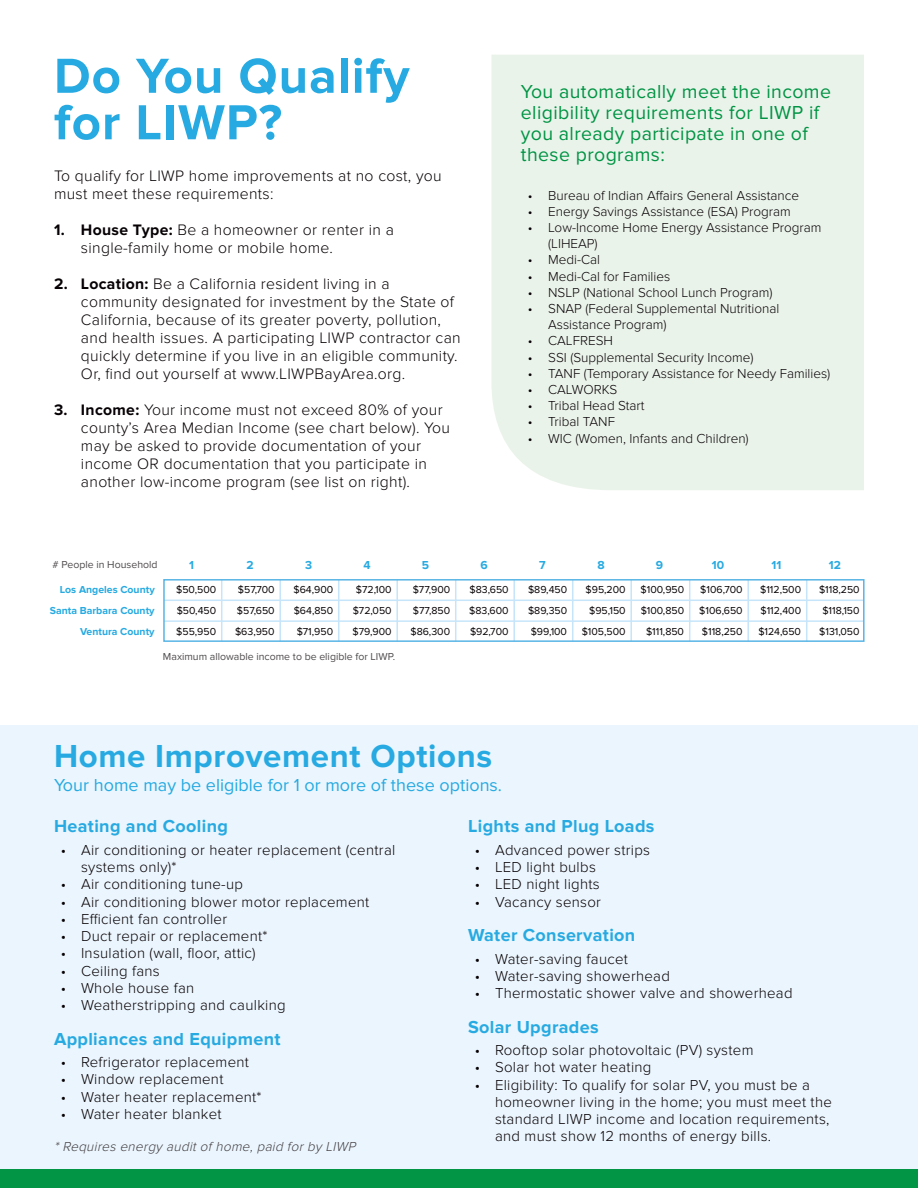
<style>
.page{position:relative;width:918px;height:1188px;background:#fff}
.page>*{position:absolute;margin:0;border:0;box-sizing:border-box;transform-origin:0 0}
.t1{font:700 51px/46.5px "Proxima Nova";letter-spacing:.02em;color:#27aae1}
.t2{font:700 33px "Proxima Nova";letter-spacing:.02em;color:#27aae1}
.t3{font:19.5px/21px "Proxima Nova";letter-spacing:.02em;color:#009444}
.t4{font:700 18px "Proxima Nova";letter-spacing:.02em;color:#27aae1}
.t5{font:18px "Proxima Nova";color:#27aae1}
.t6{font:300 15.75px/18px "Proxima Nova";letter-spacing:.02em;color:#060004}
.t7{font:300 15px/17.2px "Proxima Nova";letter-spacing:.02em;color:#060004}
.t8{font:300 13.5px/16.2px "Proxima Nova";color:#060004}
.t9{font:italic 300 13.5px "Proxima Nova";color:#444043}
.t10{font:700 12px "Proxima Nova";color:#27aae1}
.t11{font:10.5px "Proxima Nova";color:#060004}
.t12{font:10.5px "Proxima Nova";color:#514d4f}
.t13{font:700 10.5px "Proxima Nova";color:#27aae1}
.s1{font-weight:700}
</style>
<div class="page">
<div style="left:491px;top:55px;width:373px;height:435px;background:#eaf3ea"></div>
<div style="left:0;top:725px;width:918px;height:463px;background:#ebf5fd"></div>
<div style="left:0;top:1169px;width:918px;height:19px;background:#009444"></div>
<hr style="left:689px;top:580px;width:1px;height:61px;background:#c6e5fa">
<hr style="left:630px;top:580px;width:2px;height:61px;background:#c6e5fa">
<hr style="left:572px;top:580px;width:1px;height:61px;background:#c6e5fa">
<hr style="left:513px;top:580px;width:2px;height:61px;background:#c6e5fa">
<hr style="left:455px;top:580px;width:1px;height:61px;background:#c6e5fa">
<hr style="left:396px;top:580px;width:2px;height:61px;background:#c6e5fa">
<hr style="left:338px;top:580px;width:1px;height:61px;background:#c6e5fa">
<hr style="left:279px;top:580px;width:2px;height:61px;background:#c6e5fa">
<hr style="left:221px;top:580px;width:1px;height:61px;background:#c6e5fa">
<hr style="left:747px;top:580px;width:2px;height:61px;background:#c6e5fa">
<hr style="left:806px;top:580px;width:1px;height:61px;background:#c6e5fa">
<hr style="left:164px;top:620px;width:699px;height:2px;background:#c6e5fa">
<hr style="left:164px;top:600px;width:699px;height:1px;background:#c6e5fa">
<div style="left:163px;top:579px;width:702px;height:63px;border:2px solid #58b4e5"></div>
<h1 class="t1" style="left:54px;top:54px;width:357px">Do You Qualify for LIWP?</h1>
<p class="t6" style="left:54px;top:167px;width:389px">To qualify for LIWP home improvements at no cost, you must meet these requirements:</p>
<p class="t6" style="left:81px;top:221px;width:314px;text-indent:-27px"><span class="s1">1. House Type:</span> Be a homeowner or renter in a single-family home or mobile home.</p>
<p class="t6" style="left:81px;top:275px;width:381px;text-indent:-27px"><span class="s1">2. Location:</span> Be a California resident living in a community designated for investment by the State of California, because of its greater poverty, pollution, and health issues. A participating LIWP contractor can quickly determine if you live in an eligible community.<br>Or, find out yourself at www.LIWPBayArea.org.</p>
<p class="t6" style="left:81px;top:401px;width:371px;text-indent:-27px"><span class="s1">3. Income:</span> Your income must not exceed 80% of your county’s Area Median Income (see chart below). You may be asked to provide documentation of your income OR documentation that you participate in another low-income program (see list on right).</p>
<h3 class="t3" style="left:521px;top:81px;width:312px">You automatically meet the income eligibility requirements for LIWP if you already participate in one of these programs:</h3>
<p class="t8" style="left:528px;top:187px;width:273px">• Bureau of Indian Affairs General Assistance</p>
<p class="t8" style="left:528px;top:203px;width:264px">• Energy Savings Assistance (ESA) Program</p>
<p class="t8" style="left:548px;top:220px;width:275px;text-indent:-20px">• Low-Income Home Energy Assistance Program (LIHEAP)</p>
<p class="t8" style="left:528px;top:252px;width:74px">• Medi-Cal</p>
<p class="t8" style="left:528px;top:268px;width:144px">• Medi-Cal for Families</p>
<p class="t8" style="left:528px;top:284px;width:246px">• NSLP (National School Lunch Program)</p>
<p class="t8" style="left:548px;top:301px;width:233px;text-indent:-20px">• SNAP (Federal Supplemental Nutritional<br>Assistance Program)</p>
<p class="t8" style="left:528px;top:333px;width:87px">• CALFRESH</p>
<p class="t8" style="left:528px;top:349px;width:227px">• SSI (Supplemental Security Income)</p>
<p class="t8" style="left:528px;top:365px;width:304px">• TANF (Temporary Assistance for Needy Families)</p>
<p class="t8" style="left:528px;top:382px;width:91px">• CALWORKS</p>
<p class="t8" style="left:528px;top:398px;width:118px">• Tribal Head Start</p>
<p class="t8" style="left:528px;top:414px;width:89px">• Tribal TANF</p>
<p class="t8" style="left:528px;top:430px;width:222px">• WIC (Women, Infants and Children)</p>
<p class="t12" style="left:53px;top:558px;width:106px"># People in Household</p>
<p class="t10" style="left:189px;top:558px;width:6px">1</p>
<p class="t10" style="left:246px;top:558px;width:9px">2</p>
<p class="t10" style="left:305px;top:558px;width:9px">3</p>
<p class="t10" style="left:363px;top:558px;width:9px">4</p>
<p class="t10" style="left:422px;top:558px;width:9px">5</p>
<p class="t10" style="left:480px;top:558px;width:9px">6</p>
<p class="t10" style="left:539px;top:558px;width:8px">7</p>
<p class="t10" style="left:597px;top:558px;width:9px">8</p>
<p class="t10" style="left:656px;top:558px;width:9px">9</p>
<p class="t10" style="left:712px;top:558px;width:14px">10</p>
<p class="t10" style="left:772px;top:558px;width:11px">11</p>
<p class="t10" style="left:829px;top:558px;width:14px">12</p>
<p class="t13" style="left:60px;top:584px;width:96px">Los Angeles County</p>
<p class="t11" style="left:176px;top:584px;width:41px">$50,500</p>
<p class="t11" style="left:238px;top:584px;width:38px">$57,700</p>
<p class="t11" style="left:293px;top:584px;width:41px">$64,900</p>
<p class="t11" style="left:356px;top:584px;width:37px">$72,100</p>
<p class="t11" style="left:413px;top:584px;width:39px">$77,900</p>
<p class="t11" style="left:470px;top:584px;width:41px">$83,650</p>
<p class="t11" style="left:528px;top:584px;width:41px">$89,450</p>
<p class="t11" style="left:586px;top:584px;width:42px">$95,200</p>
<p class="t11" style="left:641px;top:584px;width:45px">$100,950</p>
<p class="t11" style="left:700px;top:584px;width:44px">$106,700</p>
<p class="t11" style="left:760px;top:584px;width:42px">$112,500</p>
<p class="t11" style="left:819px;top:584px;width:42px">$118,250</p>
<p class="t13" style="left:50px;top:605px;width:106px">Santa Barbara County</p>
<p class="t11" style="left:177px;top:605px;width:41px">$50,450</p>
<p class="t11" style="left:237px;top:605px;width:39px">$57,650</p>
<p class="t11" style="left:294px;top:605px;width:41px">$64,850</p>
<p class="t11" style="left:353px;top:605px;width:40px">$72,050</p>
<p class="t11" style="left:413px;top:605px;width:39px">$77,850</p>
<p class="t11" style="left:469px;top:605px;width:41px">$83,600</p>
<p class="t11" style="left:528px;top:605px;width:41px">$89,350</p>
<p class="t11" style="left:589px;top:605px;width:38px">$95,150</p>
<p class="t11" style="left:641px;top:605px;width:45px">$100,850</p>
<p class="t11" style="left:699px;top:605px;width:45px">$106,650</p>
<p class="t11" style="left:760px;top:605px;width:42px">$112,400</p>
<p class="t11" style="left:822px;top:605px;width:39px">$118,150</p>
<p class="t13" style="left:80px;top:626px;width:76px">Ventura County</p>
<p class="t11" style="left:176px;top:626px;width:41px">$55,950</p>
<p class="t11" style="left:235px;top:626px;width:41px">$63,950</p>
<p class="t11" style="left:297px;top:626px;width:38px">$71,950</p>
<p class="t11" style="left:353px;top:626px;width:40px">$79,900</p>
<p class="t11" style="left:410px;top:626px;width:41px">$86,300</p>
<p class="t11" style="left:470px;top:626px;width:40px">$92,700</p>
<p class="t11" style="left:531px;top:626px;width:38px">$99,100</p>
<p class="t11" style="left:582px;top:626px;width:45px">$105,500</p>
<p class="t11" style="left:646px;top:626px;width:40px">$111,850</p>
<p class="t11" style="left:702px;top:626px;width:42px">$118,250</p>
<p class="t11" style="left:758px;top:626px;width:44px">$124,650</p>
<p class="t11" style="left:819px;top:626px;width:42px">$131,050</p>
<p class="t12" style="left:163px;top:651px;width:234px">Maximum allowable income to be eligible for LIWP.</p>
<h2 class="t2" style="left:54px;top:737px;width:440px">Home Improvement Options</h2>
<p class="t5" style="left:54px;top:775px;width:450px">Your home may be eligible for 1 or more of these options.</p>
<p class="t4" style="left:54px;top:816px;width:176px">Heating and Cooling</p>
<p class="t7" style="left:81px;top:841px;width:316px;text-indent:-20px">• Air conditioning or heater replacement (central systems only)*</p>
<p class="t7" style="left:61px;top:876px;width:184px">• Air conditioning tune-up</p>
<p class="t7" style="left:61px;top:893px;width:310px">• Air conditioning blower motor replacement</p>
<p class="t7" style="left:61px;top:910px;width:168px">• Efficient fan controller</p>
<p class="t7" style="left:61px;top:928px;width:208px">• Duct repair or replacement*</p>
<p class="t7" style="left:61px;top:945px;width:196px">• Insulation (wall, floor, attic)</p>
<p class="t7" style="left:61px;top:962px;width:101px">• Ceiling fans</p>
<p class="t7" style="left:61px;top:979px;width:135px">• Whole house fan</p>
<p class="t7" style="left:61px;top:997px;width:226px">• Weatherstripping and caulking</p>
<p class="t4" style="left:54px;top:1028px;width:228px">Appliances and Equipment</p>
<p class="t7" style="left:61px;top:1054px;width:190px">• Refrigerator replacement</p>
<p class="t7" style="left:61px;top:1071px;width:164px">• Window replacement</p>
<p class="t7" style="left:61px;top:1088px;width:202px">• Water heater replacement*</p>
<p class="t7" style="left:61px;top:1105px;width:163px">• Water heater blanket</p>
<p class="t9" style="left:54px;top:1139px;width:306px">*Requires energy auditof home,paid forby LIWP</p>
<p class="t4" style="left:468px;top:816px;width:188px">Lights and Plug Loads</p>
<p class="t7" style="left:475px;top:841px;width:177px">• Advanced power strips</p>
<p class="t7" style="left:475px;top:859px;width:123px">• LED light bulbs</p>
<p class="t7" style="left:475px;top:876px;width:127px">• LED night lights</p>
<p class="t7" style="left:475px;top:893px;width:128px">• Vacancy sensor</p>
<p class="t4" style="left:468px;top:925px;width:169px">Water Conservation</p>
<p class="t7" style="left:475px;top:950px;width:155px">• Water-saving faucet</p>
<p class="t7" style="left:475px;top:967px;width:197px">• Water-saving showerhead</p>
<p class="t7" style="left:475px;top:985px;width:319px">• Thermostatic shower valve and showerhead</p>
<p class="t4" style="left:468px;top:1016px;width:132px">Solar Upgrades</p>
<p class="t7" style="left:475px;top:1042px;width:280px">• Rooftop solar photovoltaic (PV) system</p>
<p class="t7" style="left:475px;top:1059px;width:178px">• Solar hot water heating</p>
<p class="t7" style="left:495px;top:1076px;width:338px;text-indent:-20px">• Eligibility: To qualify for solar PV, you must be a homeowner living in the home; you must meet the standard LIWP income and location requirements, and must show 12 months of energy bills.</p>
</div>
